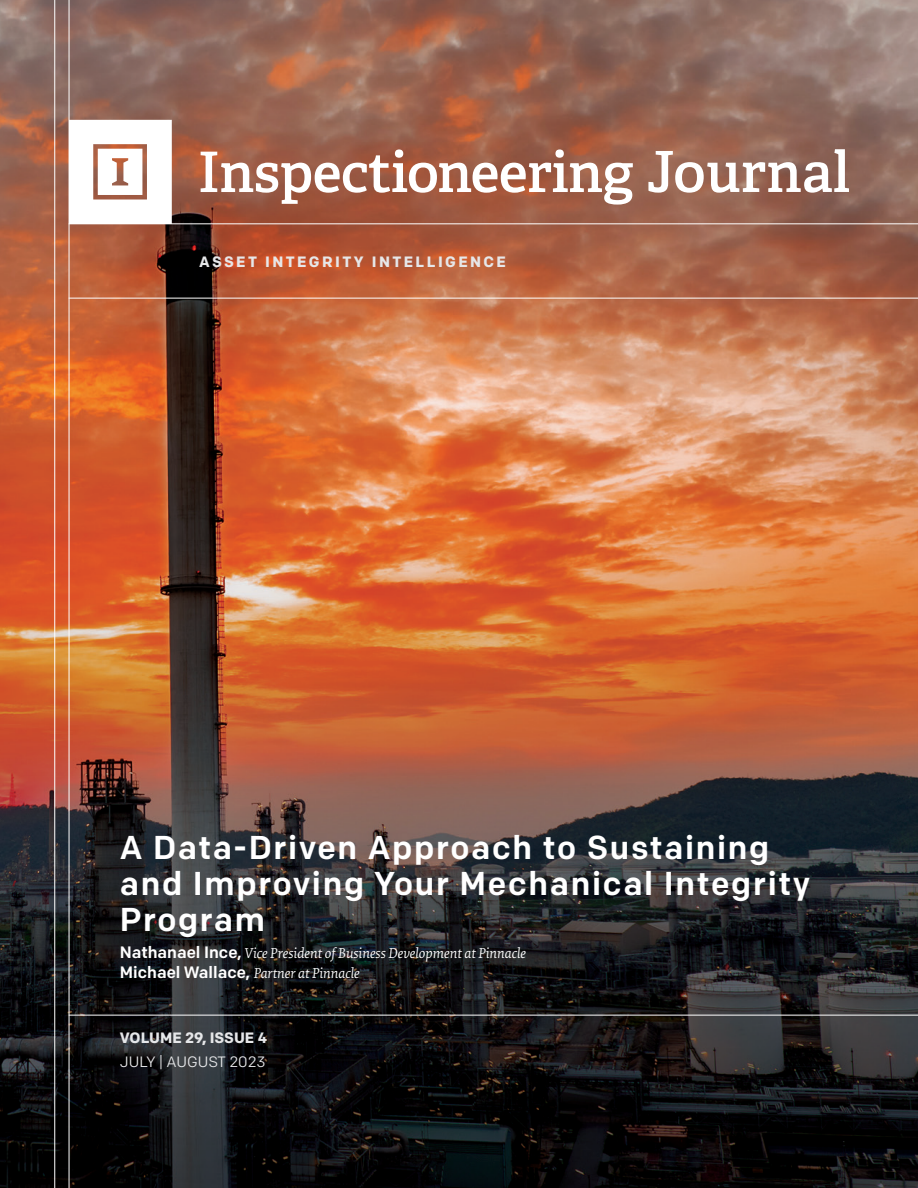
<style>
.page{position:relative;width:918px;height:1188px;background:#fff}
.page>*{position:absolute;margin:0;border:0;box-sizing:border-box;transform-origin:0 0}
.t1{font:500 33px/36px "Colfax";letter-spacing:.05em;color:#fff}
.t2{font:italic 15px/19.8px "Elena";color:#fff}
.t3{font:700 15px "Colfax";letter-spacing:.16em;color:#e6e7e9}
.t4{font:700 15px "Colfax";color:#e6e7e9}
.t5{font:15px "Colfax";color:#e6e7e9}
.s1{font-family:"Colfax";font-weight:500;font-style:normal;font-size:16.5px}
</style>
<div class="page">
<img style="left:0;top:0;width:918px;height:1188px">
<hr style="left:69px;top:223px;width:849px;height:1px;background:#fff">
<hr style="left:69px;top:298px;width:849px;height:1px;background:#fff">
<hr style="left:69px;top:1015px;width:849px;height:1px;background:#fff">
<hr style="left:54px;top:0;width:1px;height:1188px;background:#fff">
<hr style="left:69px;top:0;width:1px;height:1188px;background:#fff">
<svg style="left:70px;top:120px;width:102px;height:103px"></svg>
<svg style="left:201px;top:149px;width:432px;height:56px"></svg>
<svg style="left:648px;top:149px;width:201px;height:44px"></svg>
<p class="t3" style="left:199px;top:253px;width:308px">ASSET INTEGRITY INTELLIGENCE</p>
<h1 class="t1" style="left:120px;top:829px;width:692px">A Data-Driven Approach to Sustaining and Improving Your Mechanical Integrity<br>Program</h1>
<p class="t2" style="left:120px;top:943px;width:408px"><span class="s1">Nathanael Ince,</span> Vice President of Business Development at Pinnacle<br><span class="s1">Michael Wallace,</span> Partner at Pinnacle</p>
<p class="t4" style="left:120px;top:1029px;width:149px">VOLUME 29, ISSUE 4</p>
<p class="t5" style="left:120px;top:1053px;width:147px">JULY | AUGUST 2023</p>
</div>
